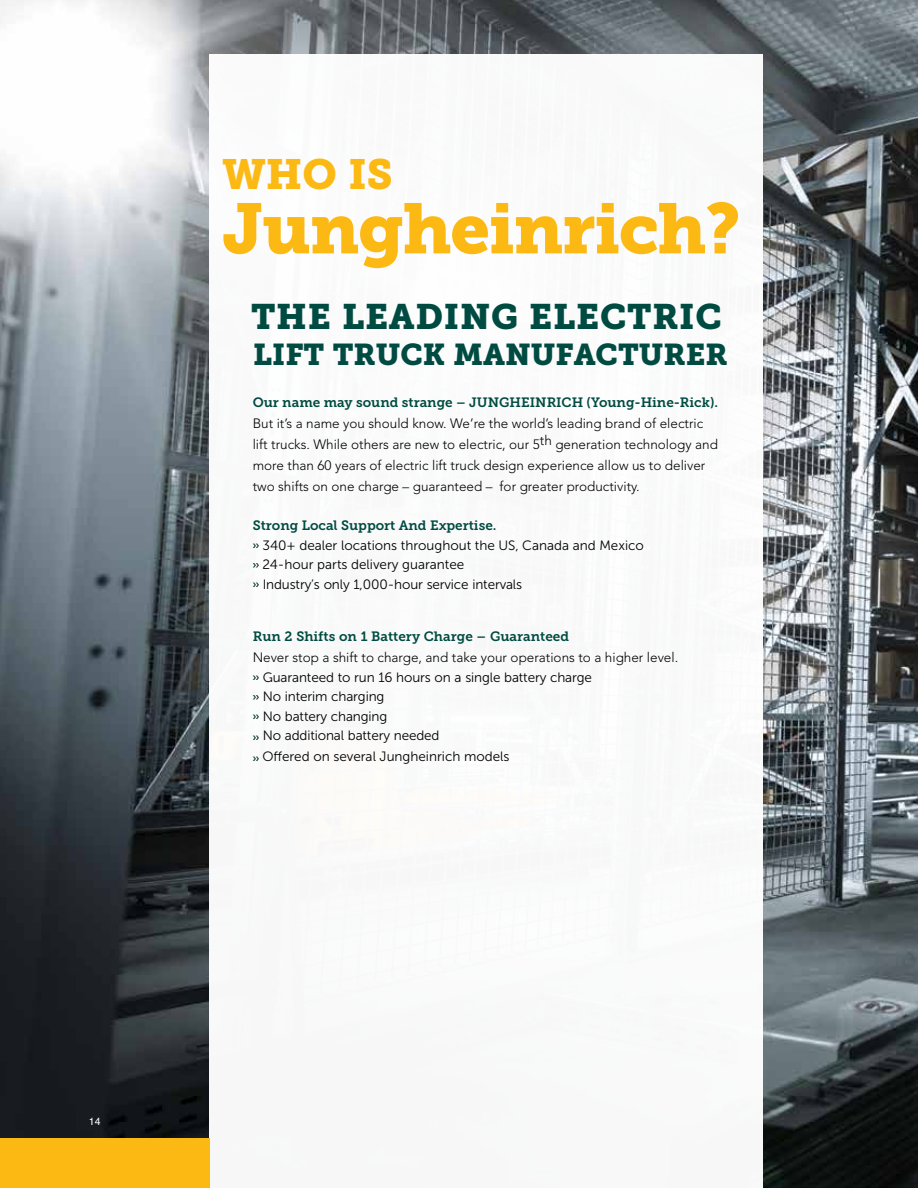
<style>
.page{position:relative;width:918px;height:1188px;background:#fff}
.page>*{position:absolute;margin:0;border:0;box-sizing:border-box;transform-origin:0 0}
.t1{font:70.5px "Museo Slab 900";letter-spacing:-.02em;color:#fdb913}
.t2{font:42px "Museo Slab 900";color:#fdb913}
.t3{font:35.25px "Museo Slab 900";letter-spacing:.02em;color:#004b41}
.t4{font:30px "Museo Slab 900";color:#004b41}
.t5{font:300 13.5px/21px "Avenir";color:#000}
.t6{font:13.5px/19.5px "Museo Sans 300";letter-spacing:-.01em;color:#000}
.t7{font:13.5px "Museo Slab 700";color:#004b41}
.t8{font:10.5px "Helvetica";color:#fff}
</style>
<div class="page">
<img style="left:0;top:0;width:918px;height:1188px">
<div style="left:210px;top:54px;width:553px;height:1134px;background:#fff"></div>
<svg style="left:253px;top:544px;width:6px;height:4px"></svg>
<svg style="left:253px;top:563px;width:6px;height:5px"></svg>
<svg style="left:253px;top:583px;width:6px;height:4px"></svg>
<svg style="left:253px;top:676px;width:6px;height:4px"></svg>
<svg style="left:253px;top:695px;width:6px;height:5px"></svg>
<svg style="left:253px;top:715px;width:6px;height:4px"></svg>
<svg style="left:253px;top:736px;width:6px;height:4px"></svg>
<svg style="left:253px;top:757px;width:6px;height:4px"></svg>
<div style="left:0;top:1139px;width:210px;height:49px;background:#fdb913"></div>
<h2 class="t2" style="left:222px;top:150px;width:172px">WHO IS</h2>
<h1 class="t1" style="left:222px;top:188px;width:520px">Jungheinrich?</h1>
<h3 class="t3" style="left:251px;top:297px;width:472px">THE LEADING ELECTRIC</h3>
<h3 class="t4" style="left:253px;top:338px;width:476px">LIFT TRUCK MANUFACTURER</h3>
<p class="t7" style="left:253px;top:395px;width:467px">Our name may sound strange – JUNGHEINRICH (Young-Hine-Rick).</p>
<p class="t5" style="left:253px;top:413px;width:467px">But it’s a name you should know. We’re the world’s leading brand of electric lift trucks. While others are new to electric, our 5th generation technology and more than 60 years of electric lift truck design experience allow us to deliver two shifts on one charge – guaranteed – for greater productivity.</p>
<p class="t7" style="left:253px;top:518px;width:245px">Strong Local Support And Expertise.</p>
<p class="t6" style="left:262px;top:535px;width:383px">340+ dealer locations throughout the US, Canada and Mexico<br>24-hour parts delivery guarantee<br>Industry’s only 1,000-hour service intervals</p>
<p class="t7" style="left:253px;top:629px;width:318px">Run 2 Shifts on 1 Battery Charge – Guaranteed</p>
<p class="t5" style="left:253px;top:647px;width:427px">Never stop a shift to charge, and take your operations to a higher level.</p>
<p class="t6" style="left:263px;top:667px;width:331px">Guaranteed to run 16 hours on a single battery charge<br>No interim charging<br>No battery changing<br>No additional battery needed</p>
<p class="t6" style="left:262px;top:747px;width:249px">Offered on several Jungheinrich models</p>
<p class="t8" style="left:89px;top:1113px;width:13px">14</p>
</div>
